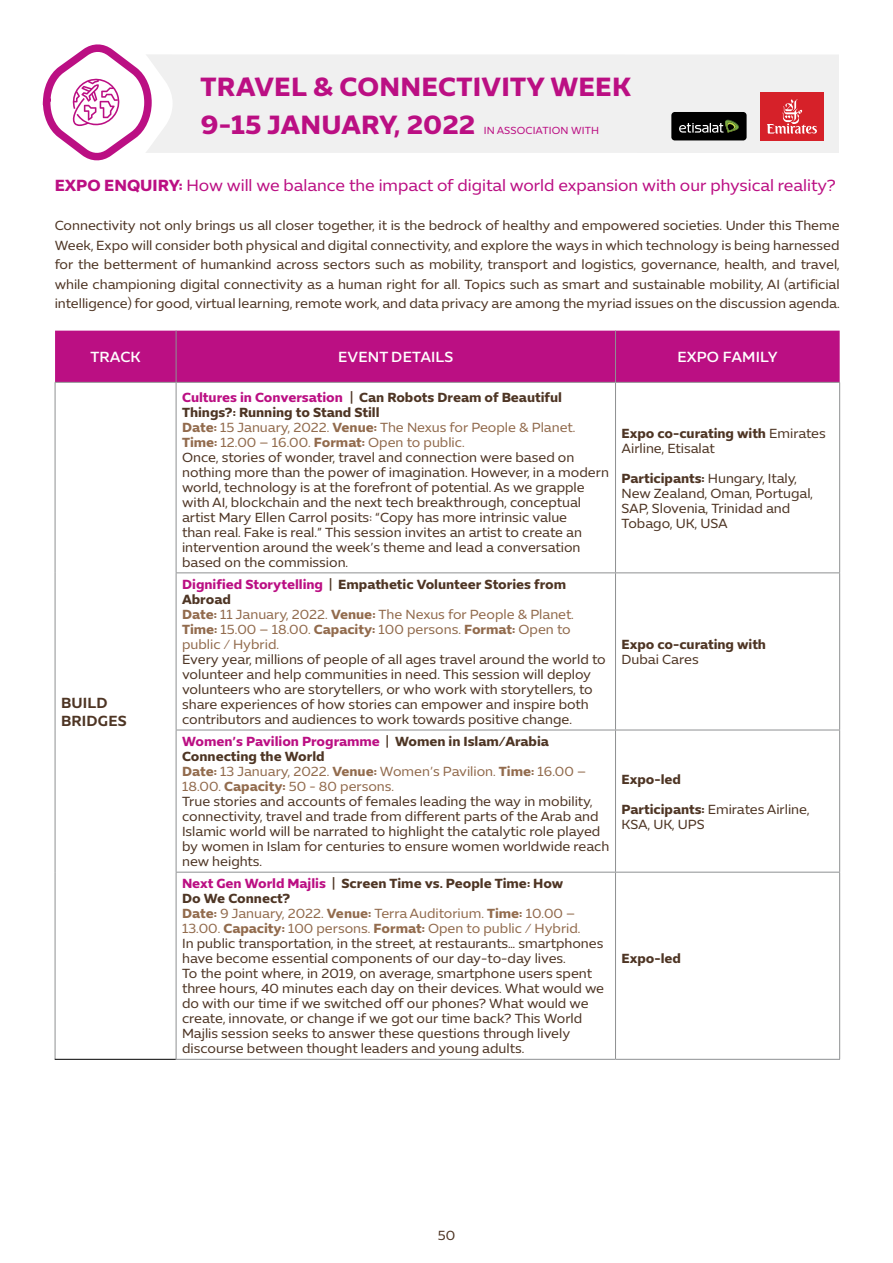
<style>
.page{position:relative;width:893px;height:1263px;background:#fff}
.page>*{position:absolute;margin:0;border:0;box-sizing:border-box;transform-origin:0 0}
.t1{font:700 27px "Expo Sans";letter-spacing:.01em;color:#bb0f83}
.t2{font:16.5px "Expo Sans";color:#bb0f83}
.t3{font:500 15px "Expo Sans";letter-spacing:.01em;color:#fff}
.t4{font:600 15px/18px "Expo Sans";letter-spacing:.01em;color:#4e3524}
.t5{font:13.5px/15px "Expo Sans";color:#4e3524}
.t6{font:13.5px/15px "Expo Sans";color:#926b4d}
.t7{font:700 13.5px "Expo Sans";color:#4e3524}
.t8{font:10.5px "Expo Sans";letter-spacing:.01em;color:#bb0f83}
.s1{font-weight:700;font-size:27px}
.s2{font-weight:700}
.s3{font-weight:700;color:#bb0f83}
.s4{font-weight:700;color:#926b4d}
.s5{color:#926b4d}
.s6{font-weight:700;color:#4e3524}
</style>
<div class="page">
<svg style="left:42px;top:44px;width:113px;height:1016px"></svg>
<div style="left:145px;top:54px;width:694px;height:99px;background:#f0f0f0"></div>
<div style="left:55px;top:331px;width:785px;height:51px;background:#bb0f83"></div>
<div style="left:55px;top:382px;width:121px;height:677px;background:#fff"></div>
<svg style="left:177px;top:573px;width:662px;height:299px"></svg>
<hr style="left:176px;top:382px;width:439px;height:1px;background:#8e9092">
<hr style="left:615px;top:382px;width:225px;height:1px;background:#8e9092">
<hr style="left:615px;top:383px;width:1px;height:189px;background:#8e9092">
<hr style="left:839px;top:383px;width:1px;height:189px;background:#8e9092">
<hr style="left:176px;top:572px;width:439px;height:1px;background:#8e9092">
<hr style="left:615px;top:572px;width:225px;height:1px;background:#8e9092">
<hr style="left:615px;top:573px;width:1px;height:157px;background:#8e9092">
<hr style="left:839px;top:573px;width:1px;height:157px;background:#8e9092">
<hr style="left:615px;top:730px;width:1px;height:142px;background:#8e9092">
<hr style="left:839px;top:730px;width:1px;height:142px;background:#8e9092">
<hr style="left:176px;top:730px;width:439px;height:1px;background:#8e9092">
<hr style="left:615px;top:730px;width:225px;height:1px;background:#8e9092">
<hr style="left:176px;top:872px;width:439px;height:1px;background:#8e9092">
<hr style="left:615px;top:872px;width:225px;height:1px;background:#8e9092">
<hr style="left:615px;top:872px;width:1px;height:187px;background:#8e9092">
<hr style="left:839px;top:872px;width:1px;height:187px;background:#8e9092">
<hr style="left:176px;top:1059px;width:439px;height:1px;background:#8e9092">
<hr style="left:615px;top:1059px;width:225px;height:1px;background:#8e9092">
<hr style="left:176px;top:331px;width:1px;height:51px;background:#8e9092">
<hr style="left:615px;top:331px;width:1px;height:51px;background:#8e9092">
<hr style="left:55px;top:382px;width:121px;height:1px;background:#8e9092">
<hr style="left:55px;top:383px;width:1px;height:190px;background:#8e9092">
<hr style="left:176px;top:383px;width:1px;height:189px;background:#8e9092">
<hr style="left:55px;top:573px;width:1px;height:157px;background:#8e9092">
<hr style="left:176px;top:573px;width:1px;height:157px;background:#8e9092">
<hr style="left:55px;top:730px;width:1px;height:142px;background:#8e9092">
<hr style="left:176px;top:730px;width:1px;height:142px;background:#8e9092">
<hr style="left:55px;top:872px;width:1px;height:187px;background:#8e9092">
<hr style="left:176px;top:872px;width:1px;height:187px;background:#8e9092">
<hr style="left:55px;top:1059px;width:121px;height:1px;background:#000">
<svg style="left:70px;top:76px;width:50px;height:50px"></svg>
<div style="left:760px;top:92px;width:64px;height:48px;background:#d62129"></div>
<svg style="left:767px;top:99px;width:50px;height:35px"></svg>
<div style="left:671px;top:112px;width:76px;height:28px;background:#000;border-radius:3px"></div>
<svg style="left:679px;top:120px;width:60px;height:13px"></svg>
<h1 class="t1" style="left:201px;top:71px;width:432px">TRAVEL &amp; CONNECTIVITY WEEK</h1>
<p class="t8" style="left:201px;top:124px;width:400px"><span class="s1">9-15 JANUARY, 2022</span> IN ASSOCIATION WITH</p>
<p class="t2" style="left:55px;top:176px;width:783px"><span class="s2">EXPO ENQUIRY:</span> How will we balance the impact of digital world expansion with our physical reality?</p>
<p class="t5" style="left:55px;top:216px;width:787px;line-height:19.5px;text-align:justify">Connectivity not only brings us all closer together, it is the bedrock of healthy and empowered societies. Under this Theme Week, Expo will consider both physical and digital connectivity, and explore the ways in which technology is being harnessed for the betterment of humankind across sectors such as mobility, transport and logistics, governance, health, and travel, while championing digital connectivity as a human right for all. Topics such as smart and sustainable mobility, AI (artificial intelligence) for good, virtual learning, remote work, and data privacy are among the myriad issues on the discussion agenda.</p>
<p class="t3" style="left:90px;top:348px;width:52px">TRACK</p>
<p class="t3" style="left:338px;top:348px;width:117px">EVENT DETAILS</p>
<p class="t3" style="left:677px;top:348px;width:102px">EXPO FAMILY</p>
<p class="t4" style="left:61px;top:694px;width:67px">BUILD<br>BRIDGES</p>
<p class="t5" style="left:182px;top:390px;width:428px"><span class="s3">Cultures in Conversation</span> <span class="s2">| Can Robots Dream of Beautiful Things?: Running to Stand Still<br></span><span class="s4">Date:</span> <span class="s5">15 January, 2022.</span> <span class="s4">Venue:</span> <span class="s5">The Nexus for People &amp; Planet.<br></span><span class="s4">Time:</span> <span class="s5">12.00 – 16.00.</span> <span class="s4">Format:</span> <span class="s5">Open to public.<br></span>Once, stories of wonder, travel and connection were based on nothing more than the power of imagination. However, in a modern world, technology is at the forefront of potential. As we grapple with AI, blockchain and the next tech breakthrough, conceptual artist Mary Ellen Carrol posits: “Copy has more intrinsic value<br>than real. Fake is real.” This session invites an artist to create an intervention around the week’s theme and lead a conversation based on the commission.</p>
<p class="t6" style="left:182px;top:577px;width:393px"><span class="s3">Dignified Storytelling</span> <span class="s6">| Empathetic Volunteer Stories from Abroad<br></span><span class="s2">Date:</span> 11 January, 2022. <span class="s2">Venue:</span> The Nexus for People &amp; Planet.<br><span class="s2">Time:</span> 15.00 – 18.00. <span class="s2">Capacity:</span> 100 persons. <span class="s2">Format:</span> Open to public / Hybrid.</p>
<p class="t5" style="left:182px;top:652px;width:425px">Every year, millions of people of all ages travel around the world to volunteer and help communities in need. This session will deploy volunteers who are storytellers, or who work with storytellers, to share experiences of how stories can empower and inspire both contributors and audiences to work towards positive change.</p>
<p class="t5" style="left:182px;top:734px;width:429px"><span class="s3">Women’s Pavilion Programme</span> <span class="s2">| Women in Islam/Arabia Connecting the World<br></span><span class="s4">Date:</span> <span class="s5">13 January, 2022.</span> <span class="s4">Venue:</span> <span class="s5">Women’s Pavilion.</span> <span class="s4">Time:</span> <span class="s5">16.00 – 18.00.</span> <span class="s4">Capacity:</span> <span class="s5">50 - 80 persons.<br></span>True stories and accounts of females leading the way in mobility, connectivity, travel and trade from different parts of the Arab and Islamic world will be narrated to highlight the catalytic role played by women in Islam for centuries to ensure women worldwide reach new heights.</p>
<p class="t5" style="left:182px;top:876px;width:424px"><span class="s3">Next Gen World Majlis</span> <span class="s2">| Screen Time vs. People Time: How<br>Do We Connect?<br></span><span class="s4">Date:</span> <span class="s5">9 January, 2022.</span> <span class="s4">Venue:</span> <span class="s5">Terra Auditorium.</span> <span class="s4">Time:</span> <span class="s5">10.00 – 13.00.</span> <span class="s4">Capacity:</span> <span class="s5">100 persons.</span> <span class="s4">Format:</span> <span class="s5">Open to public / Hybrid.<br></span>In public transportation, in the street, at restaurants… smartphones have become essential components of our day-to-day lives.<br>To the point where, in 2019, on average, smartphone users spent three hours, 40 minutes each day on their devices. What would we do with our time if we switched off our phones? What would we create, innovate, or change if we got our time back? This World Majlis session seeks to answer these questions through lively discourse between thought leaders and young adults.</p>
<p class="t5" style="left:621px;top:425px;width:206px"><span class="s2">Expo co-curating with</span> Emirates<br>Airline, Etisalat</p>
<p class="t5" style="left:621px;top:470px;width:193px"><span class="s2">Participants:</span> Hungary, Italy,<br>New Zealand, Oman, Portugal,<br>SAP, Slovenia, Trinidad and<br>Tobago, UK, USA</p>
<p class="t7" style="left:621px;top:636px;width:146px">Expo co-curating with</p>
<p class="t5" style="left:621px;top:652px;width:79px">Dubai Cares</p>
<p class="t7" style="left:621px;top:771px;width:61px">Expo-led</p>
<p class="t5" style="left:621px;top:801px;width:190px"><span class="s2">Participants:</span> Emirates Airline,<br>KSA, UK, UPS</p>
<p class="t7" style="left:621px;top:951px;width:61px">Expo-led</p>
<p class="t5" style="left:438px;top:1228px;width:19px">50</p>
</div>
